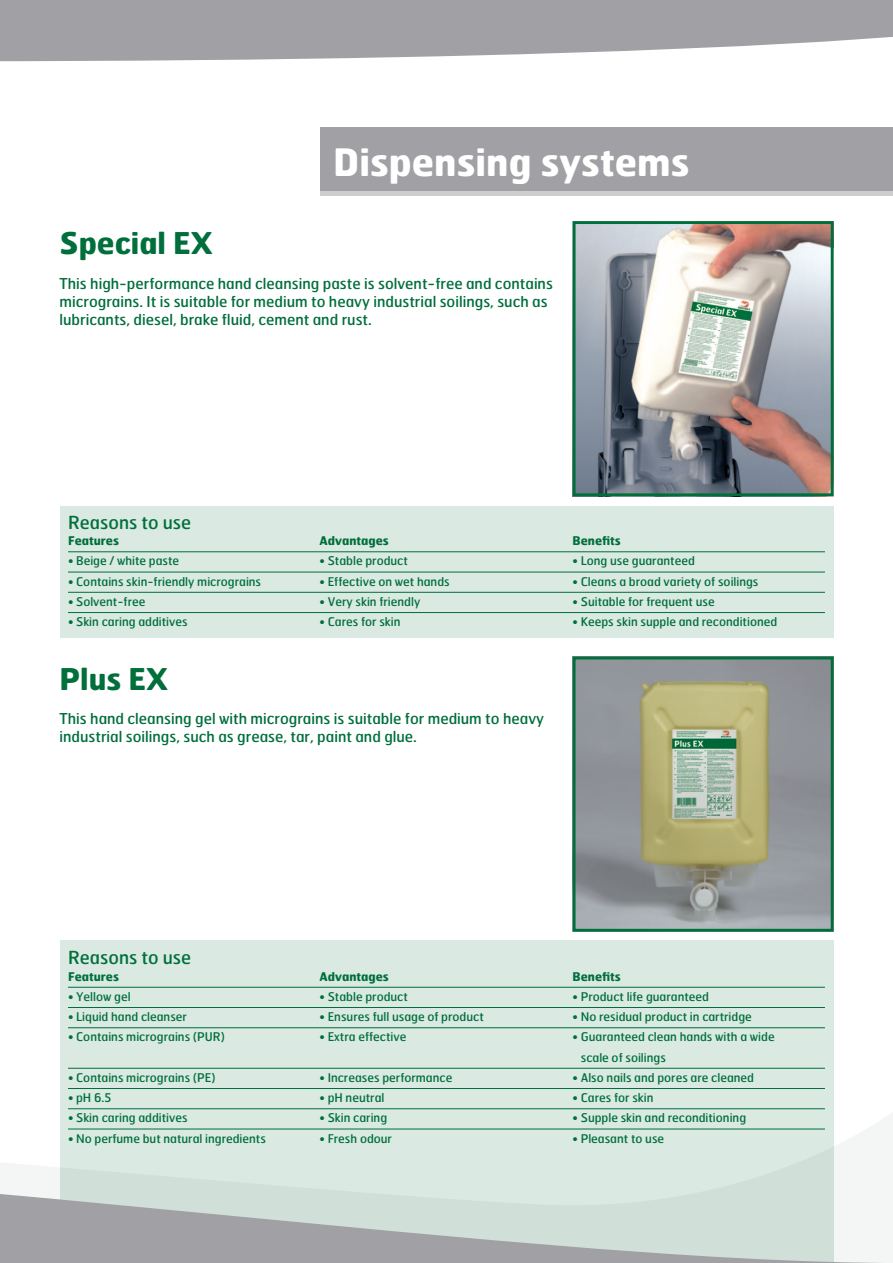
<style>
.page{position:relative;width:893px;height:1263px;background:#fff}
.page>*{position:absolute;margin:0;border:0;box-sizing:border-box;transform-origin:0 0}
.t1{font:700 37.8px "Dreumex Hermes";color:#fff}
.t2{font:700 30px "Dreumex Hermes";color:#006f3c}
.t3{font:18px "Dreumex Hermes";color:#006f3c}
.t4{font:15px/18px "Dreumex Hermes";color:#006f3c}
.t5{font:12px/20.2px "Dreumex Hermes";color:#006f3c}
.t6{font:700 12px "Dreumex Hermes";color:#006f3c}
</style>
<div class="page">
<div style="left:60px;top:941px;width:773px;height:322px;background:#dae9e1"></div>
<img style="left:577px;top:660px;width:253px;height:268px">
<div style="left:573px;top:656px;width:261px;height:276px;border:3px solid #006f3c"></div>
<hr style="left:68px;top:1007px;width:757px;height:1px;background:#006f3c">
<hr style="left:68px;top:1027px;width:757px;height:1px;background:#006f3c">
<hr style="left:68px;top:987px;width:757px;height:1px;background:#006f3c">
<hr style="left:68px;top:1068px;width:757px;height:1px;background:#006f3c">
<hr style="left:68px;top:1088px;width:757px;height:1px;background:#006f3c">
<div style="left:320px;top:128px;width:573px;height:63px;background:#a1a1a5"></div>
<div style="left:320px;top:191px;width:573px;height:5px;background:#ceced0"></div>
<img style="left:577px;top:225px;width:253px;height:267px">
<div style="left:573px;top:221px;width:261px;height:275px;border:3px solid #006f3c"></div>
<div style="left:60px;top:506px;width:773px;height:132px;background:#dae9e1"></div>
<hr style="left:68px;top:572px;width:757px;height:1px;background:#006f3c">
<hr style="left:68px;top:592px;width:757px;height:1px;background:#006f3c">
<hr style="left:68px;top:551px;width:757px;height:1px;background:#006f3c">
<hr style="left:68px;top:612px;width:757px;height:1px;background:#006f3c">
<svg style="left:0;top:0;width:893px;height:128px"></svg>
<svg style="left:0;top:1099px;width:893px;height:164px"></svg>
<h2 class="t2" style="left:60px;top:224px;width:155px">Special EX</h2>
<h1 class="t1" style="left:333px;top:137px;width:358px">Dispensing systems</h1>
<p class="t4" style="left:60px;top:274px;width:495px">This high-performance hand cleansing paste is solvent-free and contains micrograins. It is suitable for medium to heavy industrial soilings, such as lubricants, diesel, brake fluid, cement and rust.</p>
<h3 class="t3" style="left:68px;top:511px;width:125px">Reasons to use</h3>
<p class="t6" style="left:68px;top:533px;width:53px">Features</p>
<p class="t5" style="left:68px;top:550px;width:113px">• Beige / white paste</p>
<p class="t5" style="left:68px;top:571px;width:195px">• Contains skin-friendly micrograins</p>
<p class="t5" style="left:68px;top:591px;width:79px">• Solvent-free</p>
<p class="t5" style="left:68px;top:611px;width:121px">• Skin caring additives</p>
<h2 class="t2" style="left:60px;top:659px;width:110px">Plus EX</h2>
<p class="t6" style="left:320px;top:533px;width:71px">Advantages</p>
<p class="t5" style="left:320px;top:550px;width:90px">• Stable product</p>
<p class="t5" style="left:320px;top:571px;width:132px">• Effective on wet hands</p>
<p class="t5" style="left:320px;top:591px;width:102px">• Very skin friendly</p>
<p class="t5" style="left:320px;top:611px;width:82px">• Cares for skin</p>
<p class="t4" style="left:60px;top:709px;width:486px">This hand cleansing gel with micrograins is suitable for medium to heavy industrial soilings, such as grease, tar, paint and glue.</p>
<p class="t6" style="left:573px;top:533px;width:50px">Benefits</p>
<p class="t5" style="left:573px;top:550px;width:124px">• Long use guaranteed</p>
<p class="t5" style="left:573px;top:571px;width:187px">• Cleans a broad variety of soilings</p>
<p class="t5" style="left:573px;top:591px;width:144px">• Suitable for frequent use</p>
<p class="t5" style="left:573px;top:611px;width:206px">• Keeps skin supple and reconditioned</p>
<h3 class="t3" style="left:68px;top:946px;width:125px">Reasons to use</h3>
<p class="t6" style="left:68px;top:968px;width:53px">Features</p>
<p class="t5" style="left:68px;top:986px;width:64px">• Yellow gel</p>
<p class="t5" style="left:68px;top:1006px;width:120px">• Liquid hand cleanser</p>
<p class="t5" style="left:68px;top:1026px;width:159px">• Contains micrograins (PUR)</p>
<p class="t5" style="left:68px;top:1067px;width:149px">• Contains micrograins (PE)</p>
<p class="t5" style="left:68px;top:1087px;width:45px">• pH 6.5</p>
<p class="t5" style="left:68px;top:1107px;width:121px">• Skin caring additives</p>
<p class="t5" style="left:68px;top:1128px;width:199px">• No perfume but natural ingredients</p>
<p class="t6" style="left:320px;top:968px;width:71px">Advantages</p>
<p class="t5" style="left:320px;top:986px;width:90px">• Stable product</p>
<p class="t5" style="left:320px;top:1006px;width:166px">• Ensures full usage of product</p>
<p class="t5" style="left:320px;top:1026px;width:88px">• Extra effective</p>
<p class="t5" style="left:320px;top:1067px;width:134px">• Increases performance</p>
<p class="t5" style="left:320px;top:1087px;width:66px">• pH neutral</p>
<p class="t5" style="left:320px;top:1107px;width:69px">• Skin caring</p>
<p class="t5" style="left:320px;top:1128px;width:74px">• Fresh odour</p>
<p class="t6" style="left:573px;top:968px;width:50px">Benefits</p>
<p class="t5" style="left:573px;top:986px;width:138px">• Product life guaranteed</p>
<p class="t5" style="left:573px;top:1006px;width:181px">• No residual product in cartridge</p>
<p class="t5" style="left:581px;top:1026px;width:195px;text-indent:-8px">• Guaranteed clean hands with a wide scale of soilings</p>
<p class="t5" style="left:573px;top:1067px;width:183px">• Also nails and pores are cleaned</p>
<p class="t5" style="left:573px;top:1087px;width:82px">• Cares for skin</p>
<p class="t5" style="left:573px;top:1107px;width:175px">• Supple skin and reconditioning</p>
<p class="t5" style="left:573px;top:1127px;width:93px">• Pleasant to use</p>
</div>
